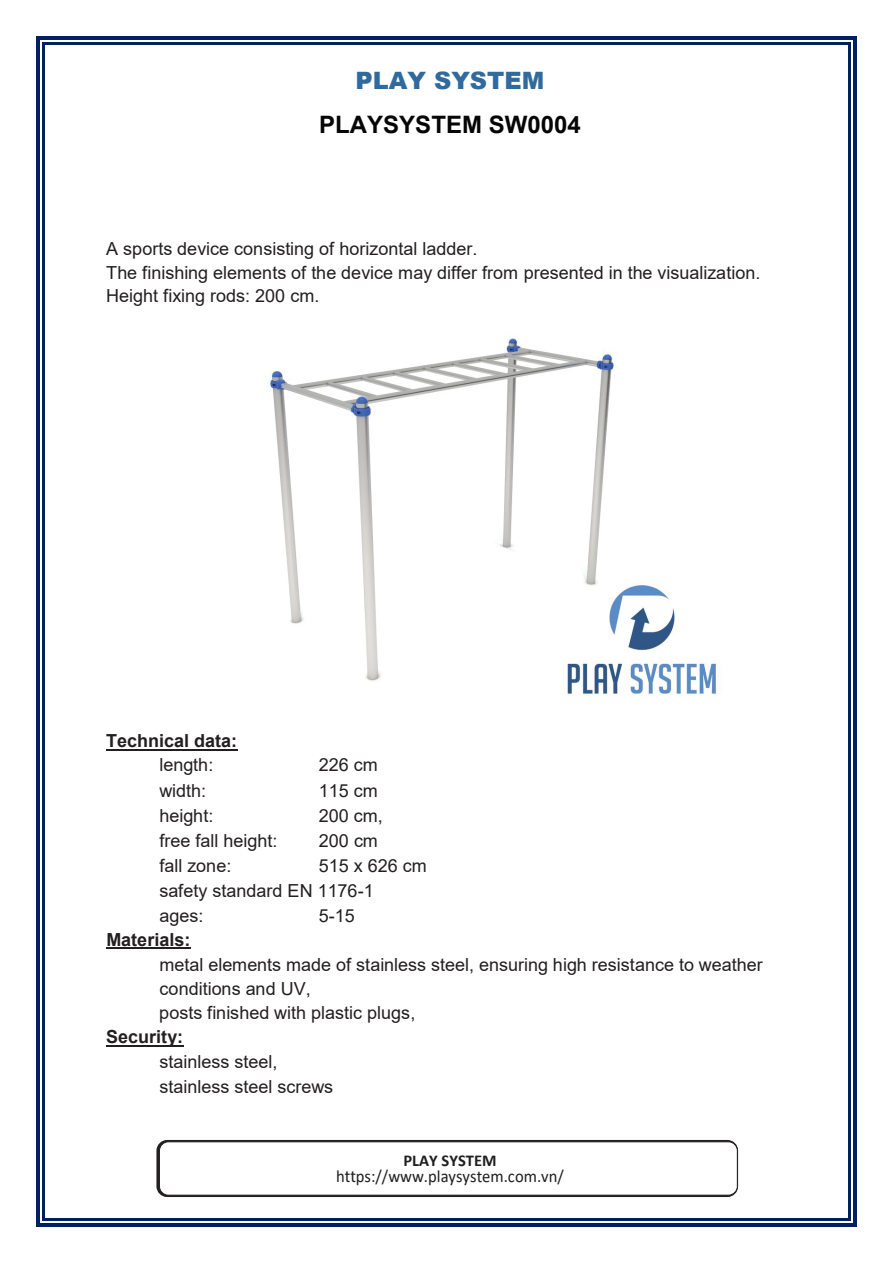
<style>
.page{position:relative;width:893px;height:1263px;background:#fff}
.page>*{position:absolute;margin:0;border:0;box-sizing:border-box;transform-origin:0 0}
.t1{font:700 24px "Arial";color:#050605}
.t2{font:900 24px "Arial";color:#316a9d}
.t3{font:18px/25px "Arial";color:#231f20}
.t4{font:700 18px "Arial";color:#231f20}
.t5{font:17.25px "Calibri";color:#211e1e;scale:.96 1}
.t6{font:700 16.5px "Calibri";color:#211e1e}
.s1{font-family:"Myriad Pro"}
</style>
<div class="page">
<div style="left:156px;top:1140px;width:582px;height:57px;border:4px solid #231f20;border-radius:9px"></div>
<div style="left:159px;top:1142px;width:578px;height:53px;background:#fff;border-radius:9px"></div>
<div style="left:159px;top:1142px;width:579px;height:53px;border:1px solid #231f20;border-radius:9px"></div>
<hr style="left:106px;top:749px;width:131px;height:1px;background:#231f20">
<hr style="left:106px;top:947px;width:84px;height:2px;background:#231f20">
<hr style="left:106px;top:1045px;width:77px;height:2px;background:#231f20">
<svg style="left:36px;top:36px;width:9px;height:9px"></svg>
<hr style="left:45px;top:36px;width:803px;height:4px;background:#002060">
<hr style="left:45px;top:43px;width:803px;height:2px;background:#002060">
<svg style="left:848px;top:36px;width:9px;height:9px"></svg>
<hr style="left:36px;top:45px;width:4px;height:1173px;background:#002060">
<hr style="left:43px;top:45px;width:2px;height:1173px;background:#002060">
<hr style="left:853px;top:45px;width:4px;height:1173px;background:#002060">
<hr style="left:848px;top:45px;width:2px;height:1173px;background:#002060">
<svg style="left:36px;top:1218px;width:9px;height:9px"></svg>
<hr style="left:45px;top:1223px;width:803px;height:4px;background:#002060">
<hr style="left:45px;top:1218px;width:803px;height:2px;background:#002060">
<svg style="left:848px;top:1218px;width:9px;height:9px"></svg>
<img style="left:270px;top:337px;width:448px;height:358px">
<h1 class="t2" style="left:356px;top:63px;width:190px">PLAY SYSTEM</h1>
<h1 class="t1" style="left:319px;top:108px;width:263px">PLAYSYSTEM SW0004</h1>
<p class="t3" style="left:106px;top:237px;width:656px;line-height:23.7px">A sports device consisting of horizontal ladder.<br>The finishing elements of the device may differ from presented in the visualization.<br>Height fixing rods: 200 cm.</p>
<p class="t4" style="left:106px;top:728px;width:133px">Technical data:</p>
<p class="t3" style="left:159px;top:752px;width:56px">length:</p>
<p class="t3" style="left:319px;top:752px;width:61px">226 cm</p>
<p class="t3" style="left:159px;top:777px;width:48px">width:</p>
<p class="t3" style="left:319px;top:777px;width:61px">115 cm</p>
<p class="t3" style="left:159px;top:802px;width:56px">height:</p>
<p class="t3" style="left:319px;top:802px;width:66px">200 cm,</p>
<p class="t3" style="left:159px;top:828px;width:120px">free fall height:</p>
<p class="t3" style="left:319px;top:828px;width:61px">200 cm</p>
<p class="t3" style="left:159px;top:853px;width:74px">fall zone:</p>
<p class="t3" style="left:159px;top:853px;width:269px;text-indent:159px">515 x 626 cm safety standard EN 1176-1<br>ages:</p>
<p class="t3" style="left:319px;top:903px;width:38px">5-15</p>
<p class="t4" style="left:106px;top:927px;width:86px">Materials:</p>
<p class="t3" style="left:159px;top:952px;width:605px;line-height:24.5px">metal elements made of stainless steel, ensuring high resistance to weather conditions and UV,<br>posts finished with plastic plugs,</p>
<p class="t4" style="left:106px;top:1024px;width:78px">Security:</p>
<p class="t3" style="left:159px;top:1049px;width:175px">stainless steel, stainless steel screws</p>
<p class="t6" style="left:403px;top:1149px;width:95px">PLAY SYSTEM</p>
<p class="t5" style="left:336px;top:1164px;width:239px">h<span class="s1">tt</span>ps://www.playsystem.com.vn/</p>
</div>
